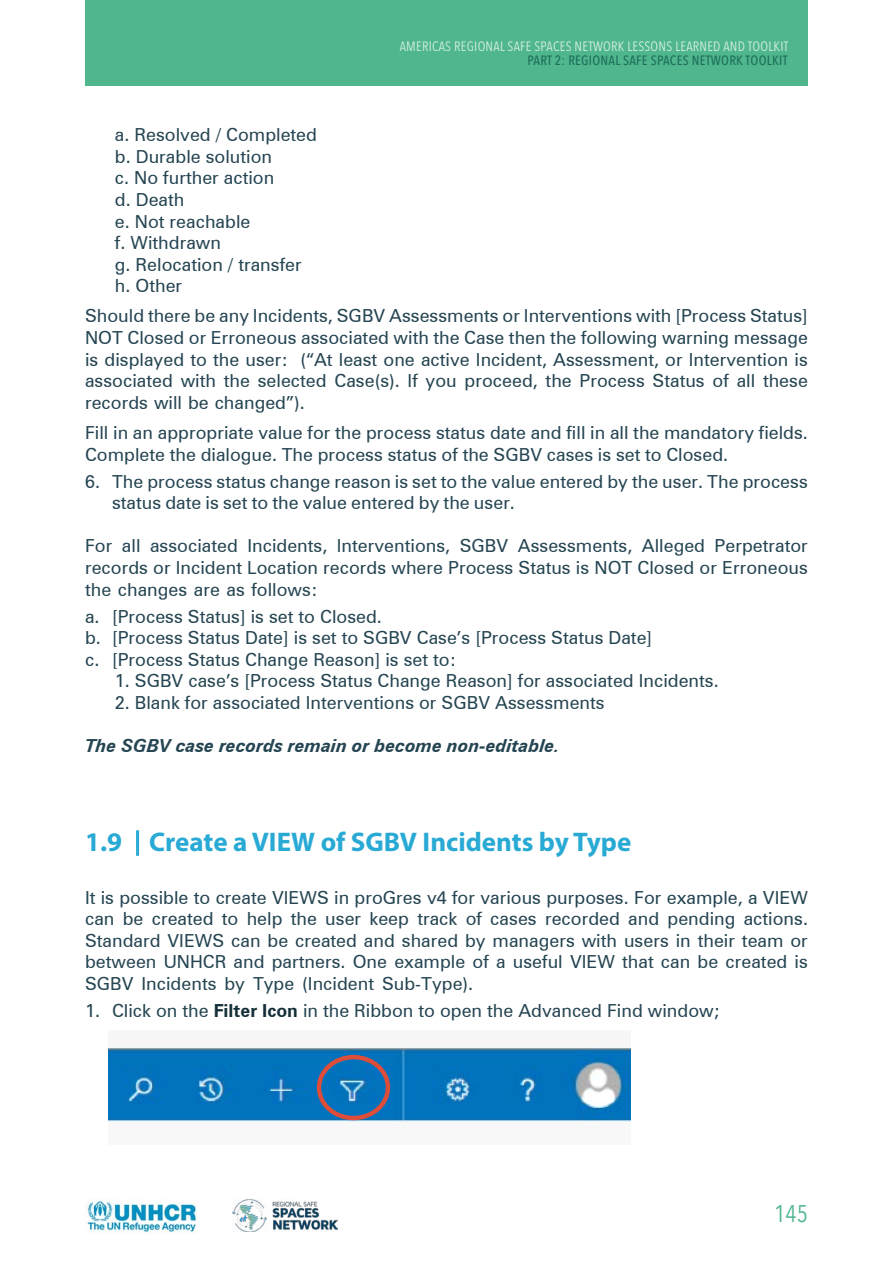
<style>
.page{position:relative;width:893px;height:1263px;background:#fff}
.page>*{position:absolute;margin:0;border:0;box-sizing:border-box;transform-origin:0 0}
.t1{font:700 27px "Myriad Pro";color:#29aad4}
.t2{font:24px "Avenir Next Condensed";color:#4fb68e}
.t3{font:18px/21.6px "Zurich BT";color:#254552}
.t4{font:italic 700 18px "Zurich BT";color:#254552}
.t5{font:13.5px "Avenir Next Condensed";letter-spacing:.02em;color:#fff}
.t6{font:500 13.5px "Avenir Next Condensed";letter-spacing:.02em;color:#1e705a}
.s1{font-weight:700;color:#142e38}
</style>
<div class="page">
<div style="left:85px;top:0;width:723px;height:85px;background:#4fb68e"></div>
<img style="left:232px;top:1199px;width:106px;height:32px">
<img style="left:85px;top:1198px;width:112px;height:35px">
<hr style="left:136px;top:830px;width:3px;height:26px;background:#29aad4">
<img style="left:108px;top:1047px;width:522px;height:75px">
<div style="left:317px;top:1055px;width:73px;height:65px;border:4px solid #de4d39;border-radius:50%"></div>
<p class="t5" style="left:400px;top:38px;width:390px">AMERICAS REGIONAL SAFE SPACES NETWORK LESSONS LEARNED AND TOOLKIT</p>
<p class="t6" style="left:527px;top:52px;width:257px">PART 2: REGI ONAL SAFE SPACES N ETWORK TOOLKIT</p>
<p class="t3" style="left:115px;top:124px;width:204px">a. Resolved / Completed b. Durable solution<br>c. No further action<br>d. Death<br>e. Not reachable<br>f. Withdrawn<br>g. Relocation / transfer h. Other</p>
<p class="t3" style="left:85px;top:305px;width:724px;text-align:justify">Should there be any Incidents, SGBV Assessments or Interventions with [Process Status] NOT Closed or Erroneous associated with the Case then the following warning message is displayed to the user: (“At least one active Incident, Assessment, or Intervention is associated with the selected Case(s). If you proceed, the Process Status of all these records will be changed”).</p>
<p class="t3" style="left:85px;top:422px;width:724px">Fill in an appropriate value for the process status date and fill in all the mandatory fields.<br>Complete the dialogue. The process status of the SGBV cases is set to Closed.</p>
<p class="t3" style="left:112px;top:470px;width:697px;text-indent:-27px">6. The process status change reason is set to the value entered by the user. The process status date is set to the value entered by the user.</p>
<p class="t3" style="left:85px;top:535px;width:724px;text-align:justify">For all associated Incidents, Interventions, SGBV Assessments, Alleged Perpetrator records or Incident Location records where Process Status is NOT Closed or Erroneous the changes are as follows:</p>
<p class="t3" style="left:85px;top:605px;width:569px">a. [Process Status] is set to Closed.<br>b. [Process Status Date] is set to SGBV Case’s [Process Status Date] c. [Process Status Change Reason] is set to:</p>
<p class="t3" style="left:115px;top:670px;width:605px">1. SGBV case’s [Process Status Change Reason] for associated Incidents.</p>
<p class="t3" style="left:115px;top:692px;width:491px">2. Blank for associated Interventions or SGBV Assessments</p>
<p class="t4" style="left:85px;top:735px;width:476px">The SGBV case records remain or become non-editable.</p>
<h1 class="t1" style="left:85px;top:824px;width:184px">1.9 Create a VIEW</h1>
<h1 class="t1" style="left:321px;top:824px;width:48px">of SGBV</h1>
<h1 class="t1" style="left:423px;top:824px;width:210px">Incidents by Type</h1>
<p class="t3" style="left:85px;top:886px;width:724px;text-align:justify">It is possible to create VIEWS in proGres v4 for various purposes. For example, a VIEW can be created to help the user keep track of cases recorded and pending actions.<br>Standard VIEWS can be created and shared by managers with users in their team or between UNHCR and partners. One example of a useful VIEW that can be created is SGBV Incidents by Type (Incident Sub-Type).</p>
<p class="t3" style="left:85px;top:1000px;width:637px">1. Click on the <span class="s1">Filter Icon</span> in the Ribbon to open the Advanced Find window;</p>
<h2 class="t2" style="left:774px;top:1199px;width:35px">145</h2>
</div>
